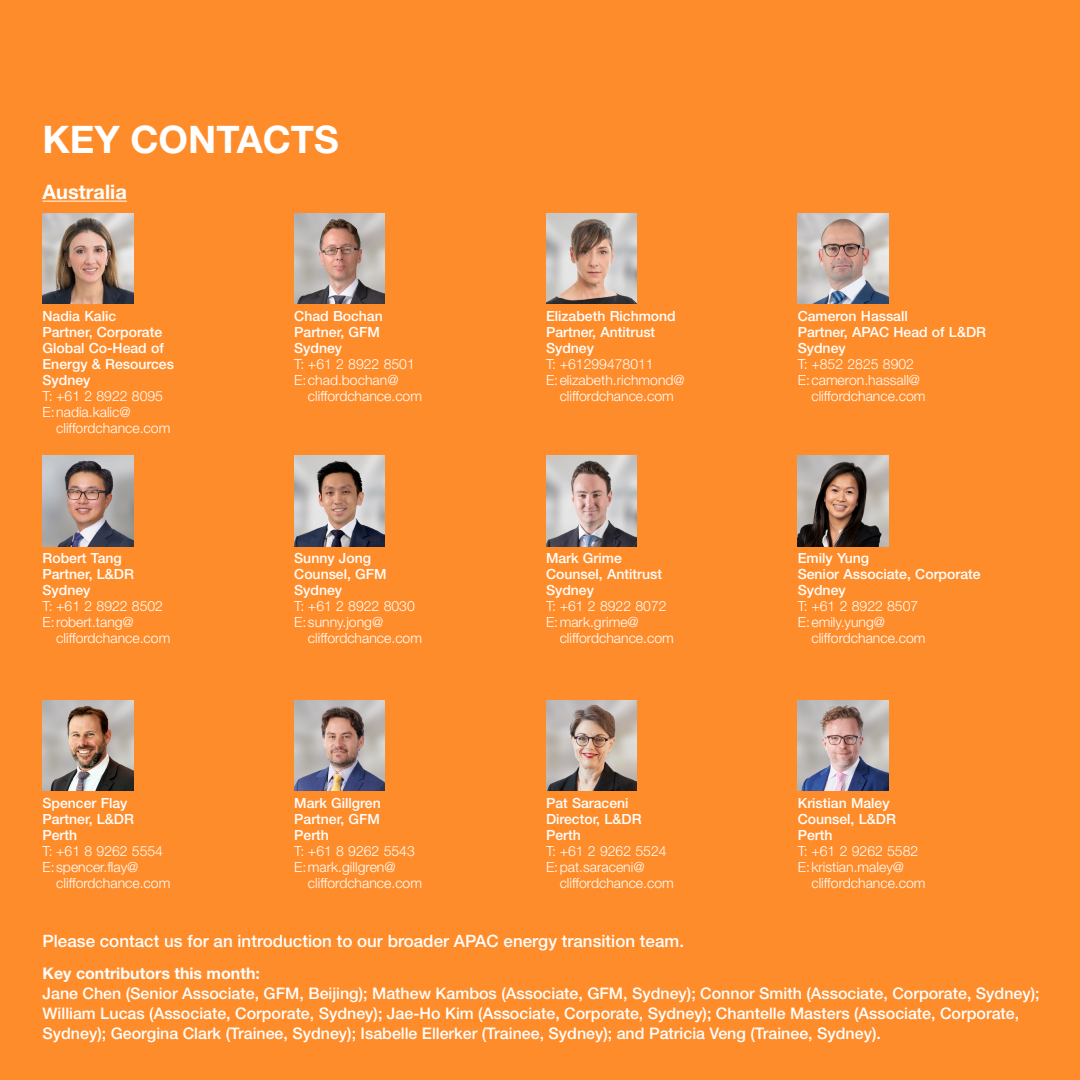
<style>
.page{position:relative;width:1080px;height:1080px;background:#ff8c2b}
.page>*{position:absolute;margin:0;border:0;box-sizing:border-box;transform-origin:0 0}
.Instagram___Find_out_more{font:700 38px "Helvetica Neue LT Std";color:#fff}
.Instagram___Find_out_more-2{font:700 20px "Helvetica Neue LT Std";color:#fff}
.Instagram___Find_out_more-3{font:500 17px "Helvetica Neue LT Std";color:#fff}
.Instagram___Find_out_more-4{font:500 16px/20px "Helvetica Neue LT Std";color:#fff}
._19__Tel___Email{font:300 14px/16px "Helvetica Neue LT Std";color:#fff}
._18__Name_-_country{font:500 14px/16px "Helvetica Neue LT Std";color:#fff}
.s1{font-weight:700}
</style>
<div class="page">
<img style="left:42px;top:213px;width:91px;height:91px">
<img style="left:546px;top:213px;width:91px;height:91px">
<img style="left:43px;top:456px;width:90px;height:90px">
<img style="left:294px;top:213px;width:91px;height:91px">
<img style="left:798px;top:213px;width:90px;height:91px">
<img style="left:546px;top:700px;width:91px;height:91px">
<hr style="left:43px;top:201px;width:84px;height:1px;background:#fff">
<img style="left:294px;top:456px;width:91px;height:90px">
<img style="left:546px;top:456px;width:91px;height:90px">
<img style="left:798px;top:456px;width:90px;height:90px">
<img style="left:798px;top:700px;width:90px;height:91px">
<img style="left:43px;top:700px;width:90px;height:91px">
<img style="left:294px;top:700px;width:91px;height:91px">
<p class="Instagram___Find_out_more" style="left:42px;top:116px;width:298px">KEY CONTACTS</p>
<p class="Instagram___Find_out_more-2" style="left:43px;top:180px;width:86px">Australia</p>
<p class="_18__Name_-_country" style="left:42px;top:308px;width:75px">Nadia Kalic</p>
<p class="_18__Name_-_country" style="left:42px;top:324px;width:121px">Partner, Corporate</p>
<p class="_18__Name_-_country" style="left:42px;top:340px;width:133px">Global Co-Head of<br>Energy &amp; Resources</p>
<p class="_18__Name_-_country" style="left:42px;top:372px;width:49px">Sydney</p>
<p class="_19__Tel___Email" style="left:42px;top:387px;width:122px">T: +61 2 8922 8095</p>
<p class="_19__Tel___Email" style="left:56px;top:403px;width:116px;text-indent:-14px">E:nadia.kalic@ cliffordchance.com</p>
<p class="_18__Name_-_country" style="left:43px;top:550px;width:81px">Robert Tang</p>
<p class="_18__Name_-_country" style="left:43px;top:566px;width:93px">Partner, L&amp;DR</p>
<p class="_18__Name_-_country" style="left:43px;top:582px;width:49px">Sydney</p>
<p class="_19__Tel___Email" style="left:43px;top:598px;width:122px">T: +61 2 8922 8502</p>
<p class="_19__Tel___Email" style="left:56px;top:614px;width:116px;text-indent:-14px">E:robert.tang@ cliffordchance.com</p>
<p class="_18__Name_-_country" style="left:43px;top:794px;width:86px">Spencer Flay</p>
<p class="_18__Name_-_country" style="left:43px;top:810px;width:93px">Partner, L&amp;DR</p>
<p class="_18__Name_-_country" style="left:43px;top:826px;width:36px">Perth</p>
<p class="_19__Tel___Email" style="left:43px;top:842px;width:122px">T: +61 8 9262 5554</p>
<p class="_19__Tel___Email" style="left:56px;top:858px;width:116px;text-indent:-14px">E:spencer.flay@ cliffordchance.com</p>
<p class="_18__Name_-_country" style="left:294px;top:308px;width:90px">Chad Bochan</p>
<p class="_18__Name_-_country" style="left:294px;top:324px;width:87px">Partner, GFM<br>Sydney</p>
<p class="_19__Tel___Email" style="left:294px;top:355px;width:122px">T: +61 2 8922 8501</p>
<p class="_19__Tel___Email" style="left:308px;top:371px;width:116px;text-indent:-14px">E:chad.bochan@ cliffordchance.com</p>
<p class="_18__Name_-_country" style="left:294px;top:550px;width:78px">Sunny Jong</p>
<p class="_18__Name_-_country" style="left:294px;top:566px;width:94px">Counsel, GFM</p>
<p class="_18__Name_-_country" style="left:294px;top:582px;width:49px">Sydney</p>
<p class="_19__Tel___Email" style="left:294px;top:598px;width:122px">T: +61 2 8922 8030</p>
<p class="_19__Tel___Email" style="left:308px;top:614px;width:116px;text-indent:-14px">E:sunny.jong@ cliffordchance.com</p>
<p class="_18__Name_-_country" style="left:294px;top:794px;width:88px">Mark Gillgren</p>
<p class="_18__Name_-_country" style="left:294px;top:810px;width:87px">Partner, GFM</p>
<p class="_18__Name_-_country" style="left:294px;top:826px;width:36px">Perth</p>
<p class="_19__Tel___Email" style="left:294px;top:842px;width:122px">T: +61 8 9262 5543</p>
<p class="_19__Tel___Email" style="left:308px;top:858px;width:116px;text-indent:-14px">E:mark.gillgren@ cliffordchance.com</p>
<p class="_18__Name_-_country" style="left:546px;top:308px;width:131px">Elizabeth Richmond</p>
<p class="_18__Name_-_country" style="left:546px;top:324px;width:111px">Partner, Antitrust</p>
<p class="_18__Name_-_country" style="left:546px;top:340px;width:49px">Sydney</p>
<p class="_19__Tel___Email" style="left:546px;top:355px;width:109px">T: +61299478011</p>
<p class="_19__Tel___Email" style="left:546px;top:371px;width:140px;text-align:center">E:elizabeth.richmond@ cliffordchance.com</p>
<p class="_18__Name_-_country" style="left:546px;top:550px;width:77px">Mark Grime</p>
<p class="_18__Name_-_country" style="left:546px;top:566px;width:118px">Counsel, Antitrust</p>
<p class="_18__Name_-_country" style="left:546px;top:582px;width:49px">Sydney</p>
<p class="_19__Tel___Email" style="left:546px;top:598px;width:122px">T: +61 2 8922 8072</p>
<p class="_19__Tel___Email" style="left:560px;top:614px;width:116px;text-indent:-14px">E:mark.grime@ cliffordchance.com</p>
<p class="_18__Name_-_country" style="left:546px;top:794px;width:84px">Pat Saraceni</p>
<p class="_18__Name_-_country" style="left:546px;top:810px;width:97px">Director, L&amp;DR</p>
<p class="_18__Name_-_country" style="left:546px;top:826px;width:36px">Perth</p>
<p class="_19__Tel___Email" style="left:546px;top:842px;width:122px">T: +61 2 9262 5524</p>
<p class="_19__Tel___Email" style="left:560px;top:858px;width:116px;text-indent:-14px">E:pat.saraceni@ cliffordchance.com</p>
<p class="_18__Name_-_country" style="left:798px;top:308px;width:112px">Cameron Hassall</p>
<p class="_18__Name_-_country" style="left:798px;top:324px;width:190px">Partner, APAC Head of L&amp;DR</p>
<p class="_18__Name_-_country" style="left:798px;top:340px;width:49px">Sydney</p>
<p class="_19__Tel___Email" style="left:798px;top:355px;width:118px">T: +852 2825 8902</p>
<p class="_19__Tel___Email" style="left:811px;top:371px;width:116px;text-indent:-14px">E:cameron.hassall@ cliffordchance.com</p>
<p class="_18__Name_-_country" style="left:798px;top:550px;width:73px">Emily Yung</p>
<p class="_18__Name_-_country" style="left:798px;top:566px;width:184px">Senior Associate, Corporate</p>
<p class="_18__Name_-_country" style="left:798px;top:582px;width:49px">Sydney</p>
<p class="_19__Tel___Email" style="left:798px;top:598px;width:122px">T: +61 2 8922 8507</p>
<p class="_19__Tel___Email" style="left:811px;top:614px;width:116px;text-indent:-14px">E:emily.yung@ cliffordchance.com</p>
<p class="_18__Name_-_country" style="left:798px;top:794px;width:93px">Kristian Maley</p>
<p class="_18__Name_-_country" style="left:798px;top:810px;width:100px">Counsel, L&amp;DR</p>
<p class="_18__Name_-_country" style="left:798px;top:826px;width:36px">Perth</p>
<p class="_19__Tel___Email" style="left:798px;top:842px;width:122px">T: +61 2 9262 5582</p>
<p class="_19__Tel___Email" style="left:811px;top:858px;width:116px;text-indent:-14px">E:kristian.maley@ cliffordchance.com</p>
<p class="Instagram___Find_out_more-3" style="left:43px;top:931px;width:643px">Please contact us for an introduction to our broader APAC energy transition team.</p>
<p class="Instagram___Find_out_more-4" style="left:43px;top:963px;width:999px"><span class="s1">Key contributors this month:<br></span>Jane Chen (Senior Associate, GFM, Beijing); Mathew Kambos (Associate, GFM, Sydney); Connor Smith (Associate, Corporate, Sydney); William Lucas (Associate, Corporate, Sydney); Jae-Ho Kim (Associate, Corporate, Sydney); Chantelle Masters (Associate, Corporate, Sydney); Georgina Clark (Trainee, Sydney); Isabelle Ellerker (Trainee, Sydney); and Patricia Veng (Trainee, Sydney).</p>
</div>
